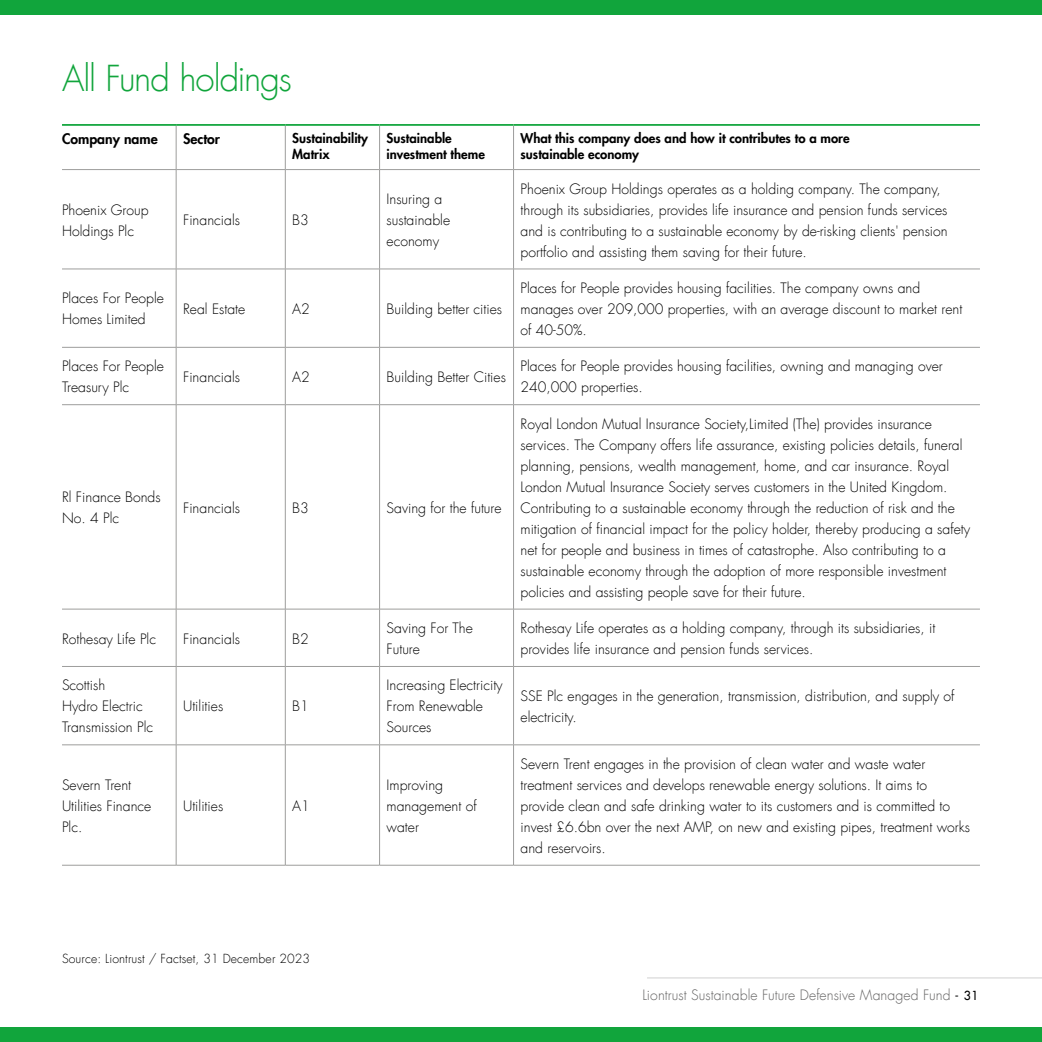
<style>
.page{position:relative;width:1042px;height:1042px;background:#fff}
.page>*{position:absolute;margin:0;border:0;box-sizing:border-box;transform-origin:0 0}
.t1{font:300 35px "Futura LT";letter-spacing:-.035em;color:#11a53c}
.t2{font:300 14px/21px "Futura LT";color:#000}
.t3{font:300 14px "Futura LT";letter-spacing:.005em;color:#646363}
.t4{font:800 14px "Futura LT";color:#000}
.t5{font:800 13.12px/15.8px "Futura LT";color:#000}
.t6{font:300 12.25px "Futura LT";letter-spacing:.01em;color:#000}
.s1{font-weight:400;font-size:12.25px;color:#000}
</style>
<div class="page">
<hr style="left:176px;top:126px;width:1px;height:43px;background:#9d9d9c">
<hr style="left:285px;top:126px;width:1px;height:43px;background:#9d9d9c">
<hr style="left:379px;top:126px;width:1px;height:43px;background:#9d9d9c">
<hr style="left:62px;top:169px;width:114px;height:1px;background:#9d9d9c">
<hr style="left:176px;top:170px;width:1px;height:99px;background:#9d9d9c">
<hr style="left:285px;top:170px;width:1px;height:99px;background:#9d9d9c">
<hr style="left:379px;top:170px;width:1px;height:99px;background:#9d9d9c">
<hr style="left:62px;top:269px;width:114px;height:1px;background:#9d9d9c">
<hr style="left:176px;top:269px;width:1px;height:78px;background:#9d9d9c">
<hr style="left:285px;top:269px;width:1px;height:78px;background:#9d9d9c">
<hr style="left:379px;top:269px;width:1px;height:78px;background:#9d9d9c">
<hr style="left:62px;top:347px;width:114px;height:1px;background:#9d9d9c">
<hr style="left:176px;top:347px;width:1px;height:57px;background:#9d9d9c">
<hr style="left:285px;top:347px;width:1px;height:57px;background:#9d9d9c">
<hr style="left:379px;top:347px;width:1px;height:57px;background:#9d9d9c">
<hr style="left:62px;top:404px;width:114px;height:1px;background:#9d9d9c">
<hr style="left:176px;top:405px;width:1px;height:204px;background:#9d9d9c">
<hr style="left:285px;top:405px;width:1px;height:204px;background:#9d9d9c">
<hr style="left:379px;top:405px;width:1px;height:204px;background:#9d9d9c">
<hr style="left:62px;top:609px;width:114px;height:1px;background:#9d9d9c">
<hr style="left:176px;top:609px;width:1px;height:57px;background:#9d9d9c">
<hr style="left:285px;top:609px;width:1px;height:57px;background:#9d9d9c">
<hr style="left:379px;top:609px;width:1px;height:57px;background:#9d9d9c">
<hr style="left:62px;top:666px;width:114px;height:1px;background:#9d9d9c">
<hr style="left:176px;top:667px;width:1px;height:77px;background:#9d9d9c">
<hr style="left:285px;top:667px;width:1px;height:77px;background:#9d9d9c">
<hr style="left:379px;top:667px;width:1px;height:77px;background:#9d9d9c">
<hr style="left:62px;top:744px;width:114px;height:1px;background:#9d9d9c">
<hr style="left:176px;top:745px;width:1px;height:120px;background:#9d9d9c">
<hr style="left:285px;top:745px;width:1px;height:120px;background:#9d9d9c">
<hr style="left:379px;top:745px;width:1px;height:120px;background:#9d9d9c">
<hr style="left:62px;top:865px;width:114px;height:1px;background:#9d9d9c">
<hr style="left:62px;top:124px;width:114px;height:2px;background:#11a53c">
<hr style="left:176px;top:124px;width:109px;height:2px;background:#11a53c">
<hr style="left:285px;top:124px;width:94px;height:2px;background:#11a53c">
<hr style="left:379px;top:124px;width:134px;height:2px;background:#11a53c">
<hr style="left:513px;top:124px;width:467px;height:2px;background:#11a53c">
<hr style="left:176px;top:169px;width:109px;height:1px;background:#9d9d9c">
<hr style="left:285px;top:169px;width:94px;height:1px;background:#9d9d9c">
<hr style="left:379px;top:169px;width:134px;height:1px;background:#9d9d9c">
<hr style="left:513px;top:169px;width:467px;height:1px;background:#9d9d9c">
<hr style="left:176px;top:269px;width:109px;height:1px;background:#9d9d9c">
<hr style="left:285px;top:269px;width:94px;height:1px;background:#9d9d9c">
<hr style="left:379px;top:269px;width:134px;height:1px;background:#9d9d9c">
<hr style="left:513px;top:269px;width:467px;height:1px;background:#9d9d9c">
<hr style="left:176px;top:347px;width:109px;height:1px;background:#9d9d9c">
<hr style="left:285px;top:347px;width:94px;height:1px;background:#9d9d9c">
<hr style="left:379px;top:347px;width:134px;height:1px;background:#9d9d9c">
<hr style="left:513px;top:347px;width:467px;height:1px;background:#9d9d9c">
<hr style="left:176px;top:404px;width:109px;height:1px;background:#9d9d9c">
<hr style="left:285px;top:404px;width:94px;height:1px;background:#9d9d9c">
<hr style="left:379px;top:404px;width:134px;height:1px;background:#9d9d9c">
<hr style="left:513px;top:404px;width:467px;height:1px;background:#9d9d9c">
<hr style="left:176px;top:609px;width:109px;height:1px;background:#9d9d9c">
<hr style="left:285px;top:609px;width:94px;height:1px;background:#9d9d9c">
<hr style="left:379px;top:609px;width:134px;height:1px;background:#9d9d9c">
<hr style="left:513px;top:609px;width:467px;height:1px;background:#9d9d9c">
<hr style="left:176px;top:666px;width:109px;height:1px;background:#9d9d9c">
<hr style="left:285px;top:666px;width:94px;height:1px;background:#9d9d9c">
<hr style="left:379px;top:666px;width:134px;height:1px;background:#9d9d9c">
<hr style="left:513px;top:666px;width:467px;height:1px;background:#9d9d9c">
<hr style="left:176px;top:744px;width:109px;height:1px;background:#9d9d9c">
<hr style="left:285px;top:744px;width:94px;height:1px;background:#9d9d9c">
<hr style="left:379px;top:744px;width:134px;height:1px;background:#9d9d9c">
<hr style="left:513px;top:744px;width:467px;height:1px;background:#9d9d9c">
<hr style="left:176px;top:865px;width:109px;height:1px;background:#9d9d9c">
<hr style="left:285px;top:865px;width:94px;height:1px;background:#9d9d9c">
<hr style="left:379px;top:865px;width:134px;height:1px;background:#9d9d9c">
<hr style="left:513px;top:865px;width:467px;height:1px;background:#9d9d9c">
<hr style="left:513px;top:170px;width:1px;height:99px;background:#9d9d9c">
<hr style="left:513px;top:269px;width:1px;height:78px;background:#9d9d9c">
<hr style="left:513px;top:347px;width:1px;height:57px;background:#9d9d9c">
<hr style="left:513px;top:405px;width:1px;height:204px;background:#9d9d9c">
<hr style="left:513px;top:609px;width:1px;height:57px;background:#9d9d9c">
<hr style="left:513px;top:667px;width:1px;height:77px;background:#9d9d9c">
<hr style="left:513px;top:745px;width:1px;height:120px;background:#9d9d9c">
<hr style="left:513px;top:126px;width:1px;height:43px;background:#9d9d9c">
<div style="left:0;top:0;width:1042px;height:15px;background:#11a53c"></div>
<div style="left:0;top:1027px;width:1042px;height:15px;background:#11a53c"></div>
<hr style="left:647px;top:977px;width:395px;height:1px;background:#d0d0d0">
<h1 class="t1" style="left:62px;top:57px;width:231px">All Fund holdings</h1>
<p class="t4" style="left:62px;top:129px;width:97px">Company name</p>
<p class="t4" style="left:183px;top:129px;width:38px">Sector</p>
<p class="t5" style="left:292px;top:130px;width:77px">Sustainability<br>Matrix</p>
<p class="t5" style="left:386px;top:130px;width:100px">Sustainable investment theme</p>
<p class="t5" style="left:520px;top:130px;width:331px">What this company does and how it contributes to a more sustainable economy</p>
<p class="t2" style="left:62px;top:199px;width:88px">Phoenix Group<br>Holdings Plc</p>
<p class="t2" style="left:183px;top:210px;width:58px">Financials</p>
<p class="t2" style="left:292px;top:210px;width:18px">B3</p>
<p class="t2" style="left:386px;top:189px;width:65px">Insuring a sustainable economy</p>
<p class="t2" style="left:520px;top:178px;width:429px">Phoenix Group Holdings operates as a holding company. The company, through its subsidiaries, provides life insurance and pension funds services and is contributing to a sustainable economy by de-risking clients' pension portfolio and assisting them saving for their future.</p>
<p class="t2" style="left:62px;top:288px;width:103px">Places For People<br>Homes Limited</p>
<p class="t2" style="left:183px;top:299px;width:64px">Real Estate</p>
<p class="t2" style="left:292px;top:299px;width:19px">A2</p>
<p class="t2" style="left:386px;top:299px;width:117px">Building better cities</p>
<p class="t2" style="left:520px;top:278px;width:443px">Places for People provides housing facilities. The company owns and manages over 209,000 properties, with an average discount to market rent of 40-50%.</p>
<p class="t2" style="left:62px;top:356px;width:103px">Places For People<br>Treasury Plc</p>
<p class="t2" style="left:183px;top:367px;width:58px">Financials</p>
<p class="t2" style="left:292px;top:367px;width:19px">A2</p>
<p class="t2" style="left:386px;top:367px;width:121px">Building Better Cities</p>
<p class="t2" style="left:520px;top:356px;width:424px">Places for People provides housing facilities, owning and managing over<br>240,000 properties.</p>
<p class="t2" style="left:62px;top:487px;width:100px">Rl Finance Bonds<br>No. 4 Plc</p>
<p class="t2" style="left:183px;top:497px;width:58px">Financials</p>
<p class="t2" style="left:292px;top:497px;width:18px">B3</p>
<p class="t2" style="left:386px;top:497px;width:116px">Saving for the future</p>
<p class="t2" style="left:520px;top:413px;width:451px">Royal London Mutual Insurance Society,Limited (The) provides insurance services. The Company offers life assurance, existing policies details, funeral planning, pensions, wealth management, home, and car insurance. Royal London Mutual Insurance Society serves customers in the United Kingdom.<br>Contributing to a sustainable economy through the reduction of risk and the mitigation of financial impact for the policy holder, thereby producing a safety net for people and business in times of catastrophe. Also contributing to a sustainable economy through the adoption of more responsible investment policies and assisting people save for their future.</p>
<p class="t2" style="left:62px;top:628px;width:96px">Rothesay Life Plc</p>
<p class="t2" style="left:183px;top:628px;width:58px">Financials</p>
<p class="t2" style="left:292px;top:628px;width:18px">B2</p>
<p class="t2" style="left:386px;top:618px;width:88px">Saving For The<br>Future</p>
<p class="t2" style="left:520px;top:618px;width:416px">Rothesay Life operates as a holding company, through its subsidiaries, it provides life insurance and pension funds services.</p>
<p class="t2" style="left:62px;top:675px;width:93px">Scottish<br>Hydro Electric<br>Transmission Plc</p>
<p class="t2" style="left:386px;top:675px;width:118px">Increasing Electricity<br>From Renewable<br>Sources</p>
<p class="t2" style="left:520px;top:686px;width:435px">SSE Plc engages in the generation, transmission, distribution, and supply of electricity.</p>
<p class="t2" style="left:183px;top:696px;width:42px">Utilities</p>
<p class="t2" style="left:292px;top:696px;width:18px">B1</p>
<p class="t2" style="left:62px;top:774px;width:91px">Severn Trent<br>Utilities Finance<br>Plc.</p>
<p class="t2" style="left:183px;top:795px;width:42px">Utilities</p>
<p class="t2" style="left:292px;top:795px;width:19px">A1</p>
<p class="t6" style="left:62px;top:950px;width:250px">Source: Liontrust / Factset, 31 December 2023</p>
<p class="t2" style="left:386px;top:774px;width:92px">Improving management of water</p>
<p class="t2" style="left:520px;top:753px;width:451px">Severn Trent engages in the provision of clean water and waste water treatment services and develops renewable energy solutions. It aims to provide clean and safe drinking water to its customers and is committed to invest £6.6bn over the next AMP, on new and existing pipes, treatment works and reservoirs.</p>
<p class="t3" style="left:642px;top:986px;width:338px">Liontrust Sustainable Future Defensive Managed Fund <span class="s1">- 31</span></p>
</div>
